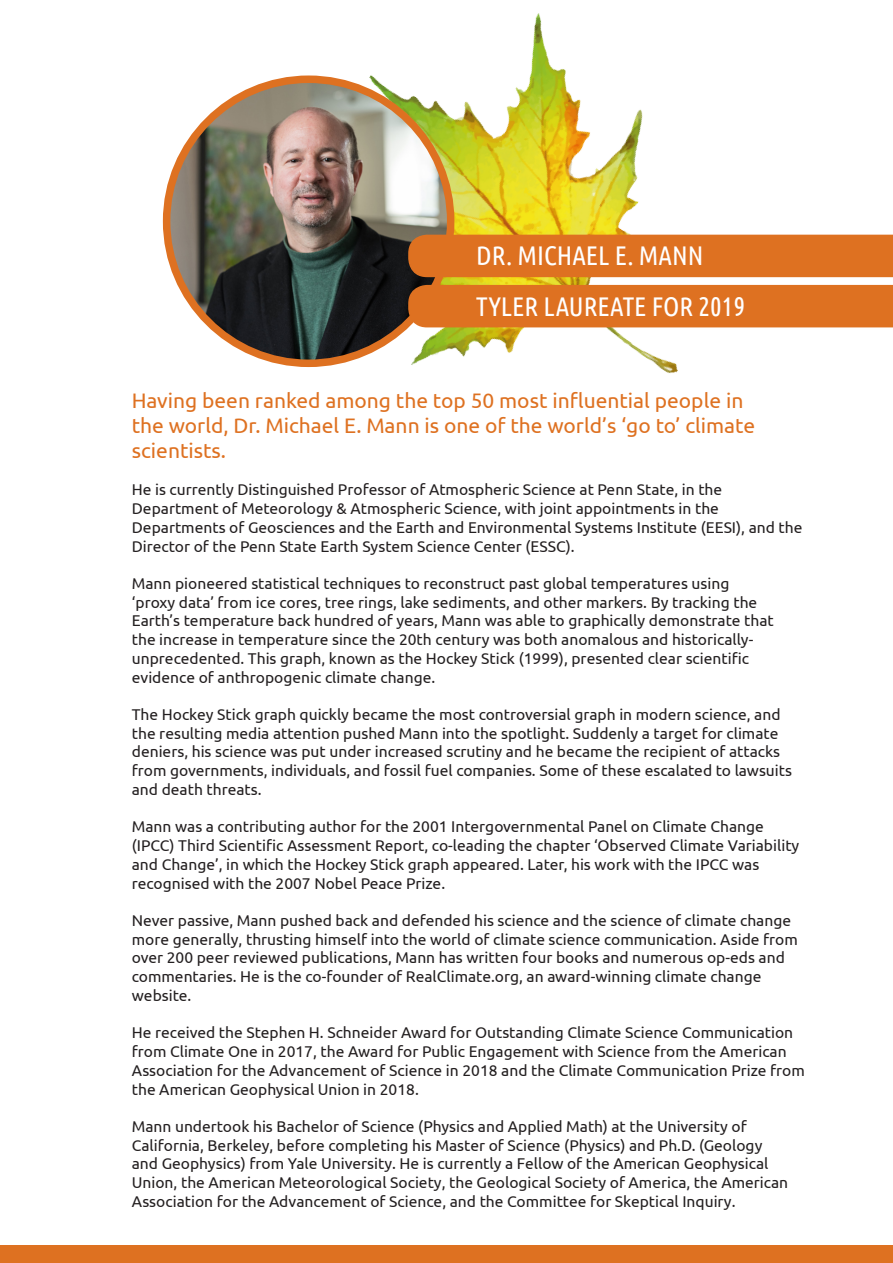
<style>
.page{position:relative;width:893px;height:1263px;background:#fff}
.page>*{position:absolute;margin:0;border:0;box-sizing:border-box;transform-origin:0 0}
.t1{font:27px "Ubuntu Condensed";color:#fff}
.t2{font:21px/25.2px "Ubuntu";color:#de7121}
.t3{font:15.6px/18.8px "Ubuntu";color:#231f20}
</style>
<div class="page">
<img style="left:251px;top:13px;width:548px;height:360px">
<img style="left:167px;top:79px;width:284px;height:284px;border-radius:142px">
<div style="left:163px;top:75px;width:291px;height:292px;border:8px solid #de7121;border-radius:50%"></div>
<div style="left:408px;top:235px;width:485px;height:42px;background:#de7121"></div>
<div style="left:408px;top:285px;width:485px;height:42px;background:#de7121"></div>
<div style="left:0;top:1246px;width:893px;height:17px;background:#de7121"></div>
<p class="t1" style="left:476px;top:239px;width:229px">DR. MICHAEL E. MANN</p>
<p class="t1" style="left:476px;top:290px;width:270px">TYLER LAUREATE FOR 2019</p>
<p class="t2" style="left:132px;top:387px;width:625px">Having been ranked among the top 50 most influential people in the world, Dr. Michael E. Mann is one of the world’s ‘go to’ climate scientists.</p>
<p class="t3" style="left:132px;top:480px;width:672px">He is currently Distinguished Professor of Atmospheric Science at Penn State, in the Department of Meteorology &amp; Atmospheric Science, with joint appointments in the Departments of Geosciences and the Earth and Environmental Systems Institute (EESI), and the Director of the Penn State Earth System Science Center (ESSC).</p>
<p class="t3" style="left:132px;top:574px;width:643px">Mann pioneered statistical techniques to reconstruct past global temperatures using ‘proxy data’ from ice cores, tree rings, lake sediments, and other markers. By tracking the Earth’s temperature back hundred of years, Mann was able to graphically demonstrate that the increase in temperature since the 20th century was both anomalous and historically&shy;unprecedented. This graph, known as the Hockey Stick (1999), presented clear scientific evidence of anthropogenic climate change.</p>
<p class="t3" style="left:132px;top:705px;width:662px">The Hockey Stick graph quickly became the most controversial graph in modern science, and the resulting media attention pushed Mann into the spotlight. Suddenly a target for climate deniers, his science was put under increased scrutiny and he became the recipient of attacks from governments, individuals, and fossil fuel companies. Some of these escalated to lawsuits and death threats.</p>
<p class="t3" style="left:132px;top:817px;width:669px">Mann was a contributing author for the 2001 Intergovernmental Panel on Climate Change (IPCC) Third Scientific Assessment Report, co-leading the chapter ‘Observed Climate Variability and Change’, in which the Hockey Stick graph appeared. Later, his work with the IPCC was recognised with the 2007 Nobel Peace Prize.</p>
<p class="t3" style="left:132px;top:910px;width:668px">Never passive, Mann pushed back and defended his science and the science of climate change more generally, thrusting himself into the world of climate science communication. Aside from over 200 peer reviewed publications, Mann has written four books and numerous op-eds and commentaries. He is the co-founder of RealClimate.org, an award-winning climate change website.</p>
<p class="t3" style="left:132px;top:1023px;width:674px">He received the Stephen H. Schneider Award for Outstanding Climate Science Communication from Climate One in 2017, the Award for Public Engagement with Science from the American Association for the Advancement of Science in 2018 and the Climate Communication Prize from the American Geophysical Union in 2018.</p>
<p class="t3" style="left:132px;top:1116px;width:658px">Mann undertook his Bachelor of Science (Physics and Applied Math) at the University of California, Berkeley, before completing his Master of Science (Physics) and Ph.D. (Geology and Geophysics) from Yale University. He is currently a Fellow of the American Geophysical Union, the American Meteorological Society, the Geological Society of America, the American Association for the Advancement of Science, and the Committee for Skeptical Inquiry.</p>
</div>
